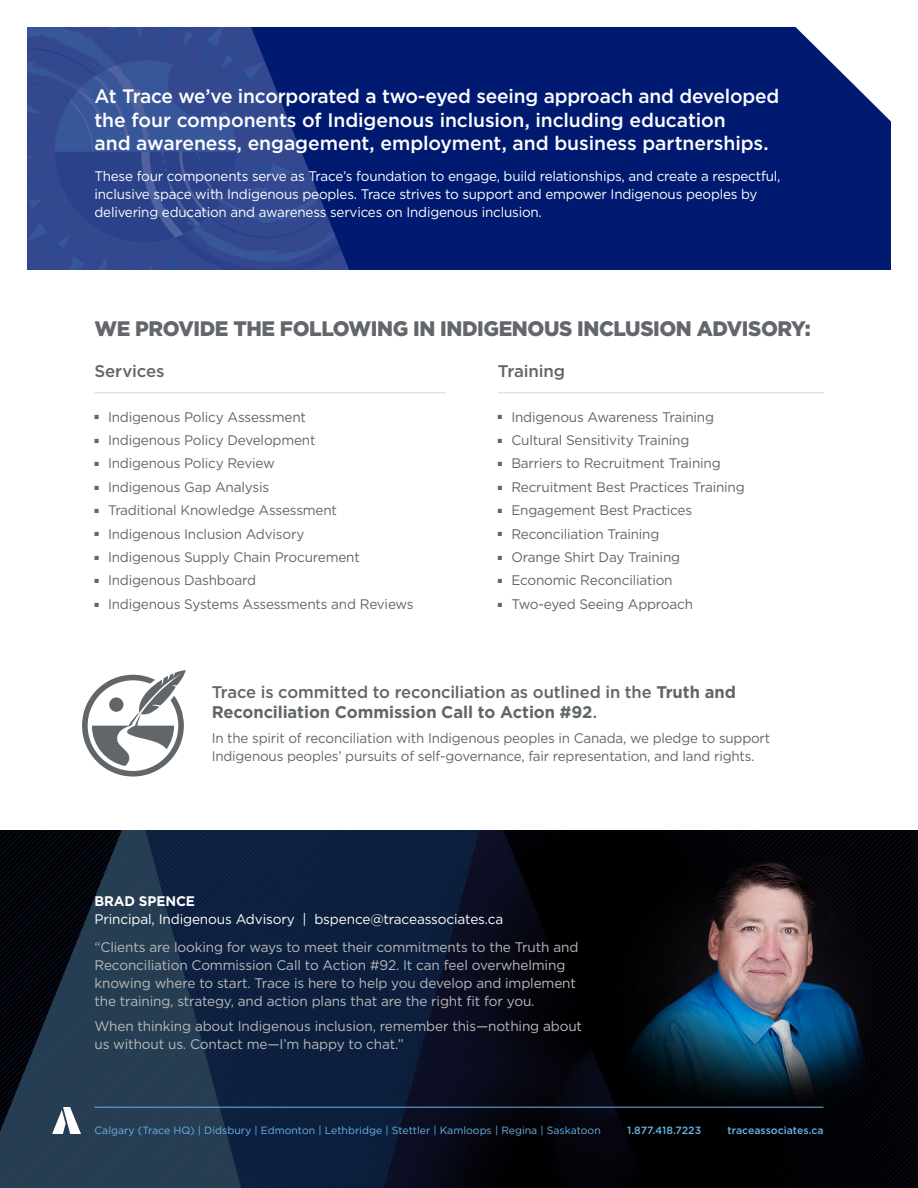
<style>
.page{position:relative;width:918px;height:1188px;background:#fff}
.page>*{position:absolute;margin:0;border:0;box-sizing:border-box;transform-origin:0 0}
.t1{font:900 21px "Gotham";letter-spacing:-.02em;color:#63666a}
.t2{font:500 19.5px/23.4px "Gotham";letter-spacing:-.005em;color:#fff}
.t3{font:500 16.8px/20.2px "Gotham";letter-spacing:-.01em;color:#61666a}
.t4{font:500 16.8px "Gotham";letter-spacing:-.01em;color:#63666a}
.t5{font:13.8px/18px "Gotham";letter-spacing:-.015em;color:#61666a}
.t6{font:13.8px/18px "Gotham";letter-spacing:-.01em;color:#b9babc}
.t7{font:13.8px/18px "Gotham";letter-spacing:-.015em;color:#fff}
.t8{font:13.8px "Gotham";letter-spacing:-.015em;color:#63666a}
.t9{font:700 13.8px "Gotham";letter-spacing:-.01em;color:#fff}
.t10{font:10.5px "Gotham";color:#69b3e7}
.t11{font:500 10.5px "Gotham";color:#69b3e7}
.s1{font-weight:700}
</style>
<div class="page">
<div style="left:27px;top:27px;width:864px;height:243px;background:#001a72"></div>
<img style="left:27px;top:27px;width:322px;height:243px">
<img style="left:0;top:830px;width:918px;height:358px">
<hr style="left:94px;top:393px;width:352px;height:1px;background:#d8d9da">
<hr style="left:498px;top:393px;width:326px;height:1px;background:#d8d9da">
<svg style="left:795px;top:27px;width:96px;height:95px"></svg>
<svg style="left:82px;top:670px;width:104px;height:107px"></svg>
<svg style="left:52px;top:1107px;width:29px;height:27px"></svg>
<hr style="left:94px;top:1107px;width:730px;height:1px;background:#69b3e7">
<h2 class="t2" style="left:94px;top:85px;width:686px">At Trace we’ve incorporated a two-eyed seeing approach and developed the four components of Indigenous inclusion, including education<br>and awareness, engagement, employment, and business partnerships.</h2>
<p class="t7" style="left:94px;top:167px;width:687px">These four components serve as Trace’s foundation to engage, build relationships, and create a respectful, inclusive space with Indigenous peoples. Trace strives to support and empower Indigenous peoples by delivering education and awareness services on Indigenous inclusion.</p>
<h1 class="t1" style="left:94px;top:314px;width:718px">WE PROVIDE THE FOLLOWING IN INDIGENOUS INCLUSION ADVISORY:</h1>
<p class="t4" style="left:94px;top:360px;width:72px">Services</p>
<p class="t8" style="left:95px;top:408px;width:213px">■ Indigenous Policy Assessment</p>
<p class="t8" style="left:95px;top:431px;width:223px">■ Indigenous Policy Development</p>
<p class="t8" style="left:95px;top:455px;width:182px">■ Indigenous Policy Review</p>
<p class="t8" style="left:95px;top:478px;width:176px">■ Indigenous Gap Analysis</p>
<p class="t8" style="left:95px;top:501px;width:244px">■ Traditional Knowledge Assessment</p>
<p class="t8" style="left:95px;top:525px;width:211px">■ Indigenous Inclusion Advisory</p>
<p class="t8" style="left:95px;top:548px;width:267px">■ Indigenous Supply Chain Procurement</p>
<p class="t8" style="left:95px;top:572px;width:163px">■ Indigenous Dashboard</p>
<p class="t8" style="left:95px;top:595px;width:321px">■ Indigenous Systems Assessments and Reviews</p>
<p class="t3" style="left:498px;top:360px;width:69px">Training</p>
<p class="t5" style="left:498px;top:407px;width:218px"><sup>■</sup> Indigenous Awareness Training</p>
<p class="t5" style="left:498px;top:431px;width:193px"><sup>■</sup> Cultural Sensitivity Training</p>
<p class="t5" style="left:498px;top:454px;width:224px"><sup>■</sup> Barriers to Recruitment Training</p>
<p class="t5" style="left:498px;top:478px;width:248px"><sup>■</sup> Recruitment Best Practices Training</p>
<p class="t5" style="left:498px;top:501px;width:196px"><sup>■</sup> Engagement Best Practices</p>
<p class="t5" style="left:498px;top:524px;width:163px"><sup>■</sup> Reconciliation Training</p>
<p class="t5" style="left:498px;top:548px;width:184px"><sup>■</sup> Orange Shirt Day Training</p>
<p class="t5" style="left:498px;top:571px;width:176px"><sup>■</sup> Economic Reconciliation</p>
<p class="t5" style="left:498px;top:595px;width:197px"><sup>■</sup> Two-eyed Seeing Approach</p>
<p class="t3" style="left:212px;top:681px;width:526px">Trace is committed to reconciliation as outlined in the <span class="s1">Truth and<br>Reconciliation Commission Call to Action #92</span>.</p>
<p class="t5" style="left:212px;top:729px;width:560px">In the spirit of reconciliation with Indigenous peoples in Canada, we pledge to support<br>Indigenous peoples’ pursuits of self-governance, fair representation, and land rights.</p>
<p class="t9" style="left:94px;top:892px;width:102px">BRAD SPENCE</p>
<p class="t7" style="left:94px;top:910px;width:410px">Principal, Indigenous Advisory | bspence@traceassociates.ca</p>
<p class="t6" style="left:94px;top:938px;width:485px">“Clients are looking for ways to meet their commitments to the Truth and Reconciliation Commission Call to Action #92. It can feel overwhelming knowing where to start. Trace is here to help you develop and implement the training, strategy, and action plans that are the right fit for you.</p>
<p class="t6" style="left:94px;top:1016px;width:489px">When thinking about Indigenous inclusion, remember this—nothing about us without us. Contact me—I’m happy to chat.”</p>
<p class="t10" style="left:94px;top:1124px;width:508px">Calgary (Trace HQ) | Didsbury | Edmonton | Lethbridge | Stettler | Kamloops | Regina | Saskatoon</p>
<p class="t11" style="left:627px;top:1123px;width:75px">1.877.418.7223</p>
<p class="t11" style="left:728px;top:1123px;width:97px">traceassociates.ca</p>
</div>
